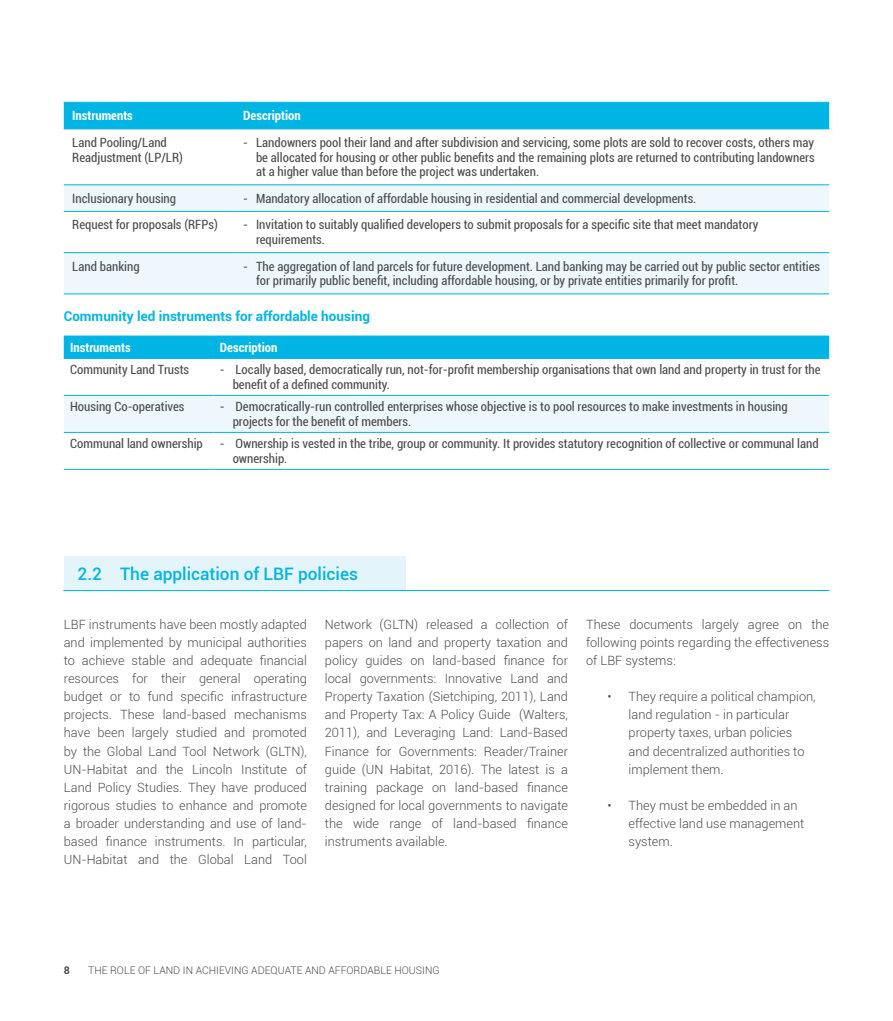
<style>
.page{position:relative;width:893px;height:1021px;background:#fff}
.page>*{position:absolute;margin:0;border:0;box-sizing:border-box;transform-origin:0 0}
.t1{font:500 17.25px "Roboto";color:#00b4e3}
.t2{font:700 13.5px "Roboto";color:#00b4e3}
.t3{font:300 12.75px/18.1px "Roboto";color:#4b4c4d;text-align:justify}
.t4{font:condensed 12.75px/14.7px "Roboto";color:#4b4c4d}
.t5{font:700 condensed 12.75px "Roboto";color:#fff}
.t6{font:300 10.5px "Roboto";color:#4b4c4d}
.t7{font:700 10.5px "Roboto";color:#4b4c4d}
</style>
<div class="page">
<div style="left:64px;top:103px;width:765px;height:26px;background:#00b4e3"></div>
<svg style="left:64px;top:185px;width:765px;height:109px;fill:#edf7fc"></svg>
<hr style="left:64px;top:102px;width:171px;height:1px;background:#00b4e3">
<hr style="left:235px;top:102px;width:594px;height:1px;background:#00b4e3">
<hr style="left:64px;top:129px;width:171px;height:1px;background:#00b4e3">
<hr style="left:235px;top:129px;width:594px;height:1px;background:#00b4e3">
<hr style="left:64px;top:184px;width:171px;height:1px;background:#00b4e3">
<hr style="left:235px;top:184px;width:594px;height:1px;background:#00b4e3">
<hr style="left:64px;top:211px;width:171px;height:1px;background:#00b4e3">
<hr style="left:235px;top:211px;width:594px;height:1px;background:#00b4e3">
<hr style="left:64px;top:252px;width:171px;height:1px;background:#00b4e3">
<hr style="left:235px;top:252px;width:594px;height:1px;background:#00b4e3">
<hr style="left:64px;top:294px;width:171px;height:1px;background:#00b4e3">
<hr style="left:235px;top:294px;width:594px;height:1px;background:#00b4e3">
<div style="left:64px;top:337px;width:765px;height:21px;background:#00b4e3"></div>
<div style="left:64px;top:396px;width:765px;height:36px;background:#edf7fc"></div>
<hr style="left:64px;top:336px;width:150px;height:1px;background:#00b4e3">
<hr style="left:214px;top:336px;width:615px;height:1px;background:#00b4e3">
<hr style="left:64px;top:358px;width:150px;height:1px;background:#00b4e3">
<hr style="left:214px;top:358px;width:615px;height:1px;background:#00b4e3">
<hr style="left:64px;top:395px;width:150px;height:1px;background:#00b4e3">
<hr style="left:214px;top:395px;width:615px;height:1px;background:#00b4e3">
<hr style="left:64px;top:432px;width:150px;height:1px;background:#00b4e3">
<hr style="left:214px;top:432px;width:615px;height:1px;background:#00b4e3">
<hr style="left:64px;top:469px;width:150px;height:1px;background:#00b4e3">
<hr style="left:214px;top:469px;width:615px;height:1px;background:#00b4e3">
<div style="left:64px;top:556px;width:341px;height:34px;background:#e4f4fb"></div>
<hr style="left:64px;top:590px;width:765px;height:1px;background:#00b4e3">
<p class="t5" style="left:72px;top:107px;width:62px">Instruments</p>
<p class="t5" style="left:243px;top:107px;width:59px">Description</p>
<p class="t4" style="left:72px;top:135px;width:112px">Land Pooling/Land<br>Readjustment (LP/LR)</p>
<p class="t4" style="left:256px;top:135px;width:560px;text-align:justify;text-indent:-13px">- Landowners pool their land and after subdivision and servicing, some plots are sold to recover costs, others may be allocated for housing or other public benefits and the remaining plots are returned to contributing landowners at a higher value than before the project was undertaken.</p>
<p class="t4" style="left:72px;top:190px;width:105px">Inclusionary housing</p>
<p class="t4" style="left:243px;top:190px;width:455px">- Mandatory allocation of affordable housing in residential and commercial developments.</p>
<p class="t4" style="left:72px;top:217px;width:147px">Request for proposals (RFPs)</p>
<p class="t4" style="left:256px;top:217px;width:504px;text-indent:-13px">- Invitation to suitably qualified developers to submit proposals for a specific site that meet mandatory requirements.</p>
<p class="t4" style="left:72px;top:258px;width:69px">Land banking</p>
<p class="t4" style="left:256px;top:258px;width:566px;text-indent:-13px">- The aggregation of land parcels for future development. Land banking may be carried out by public sector entities for primarily public benefit, including affordable housing, or by private entities primarily for profit.</p>
<p class="t2" style="left:64px;top:307px;width:308px">Community led instruments for affordable housing</p>
<p class="t5" style="left:70px;top:338px;width:62px">Instruments</p>
<p class="t5" style="left:220px;top:338px;width:59px">Description</p>
<p class="t4" style="left:70px;top:362px;width:121px">Community Land Trusts</p>
<p class="t4" style="left:233px;top:362px;width:589px;text-indent:-13px">- Locally based, democratically run, not-for-profit membership organisations that own land and property in trust for the benefit of a defined community.</p>
<p class="t4" style="left:70px;top:399px;width:116px">Housing Co-operatives</p>
<p class="t4" style="left:233px;top:399px;width:557px;text-indent:-13px">- Democratically-run controlled enterprises whose objective is to pool resources to make investments in housing projects for the benefit of members.</p>
<p class="t4" style="left:70px;top:436px;width:134px">Communal land ownership</p>
<p class="t4" style="left:233px;top:436px;width:588px;text-indent:-13px">- Ownership is vested in the tribe, group or community. It provides statutory recognition of collective or communal land ownership.</p>
<h1 class="t1" style="left:78px;top:561px;width:282px">2.2 The application of LBF policies</h1>
<p class="t3" style="left:325px;top:614px;width:245px">Network (GLTN) released a collection of papers on land and property taxation and policy guides on land-based finance for local governments: Innovative Land and Property Taxation (Sietchiping, 2011), Land and Property Tax: A Policy Guide (Walters, 2011), and Leveraging Land: Land-Based Finance for Governments: Reader/Trainer guide (UN Habitat, 2016). The latest is a training package on land-based finance designed for local governments to navigate the wide range of land-based finance instruments available.</p>
<p class="t3" style="left:64px;top:614px;width:245px">LBF instruments have been mostly adapted and implemented by municipal authorities to achieve stable and adequate financial resources for their general operating budget or to fund specific infrastructure projects. These land-based mechanisms have been largely studied and promoted by the Global Land Tool Network (GLTN), UN-Habitat and the Lincoln Institute of Land Policy Studies. They have produced rigorous studies to enhance and promote a broader understanding and use of land&shy;based finance instruments. In particular, UN-Habitat and the Global Land Tool</p>
<p class="t3" style="left:586px;top:614px;width:245px">These documents largely agree on the following points regarding the effectiveness of LBF systems:</p>
<p class="t3" style="left:629px;top:687px;width:189px;text-align:left;text-indent:-21px">• They require a political champion, land regulation - in particular property taxes, urban policies and decentralized authorities to implement them.</p>
<p class="t3" style="left:629px;top:796px;width:177px;text-align:left;text-indent:-21px">• They must be embedded in an effective land use management system.</p>
<p class="t7" style="left:64px;top:962px;width:8px">8</p>
<p class="t6" style="left:88px;top:962px;width:353px">THE ROLE OF LAND IN ACHIEVING ADEQUATE AND AFFORDABLE HOUSING</p>
</div>
